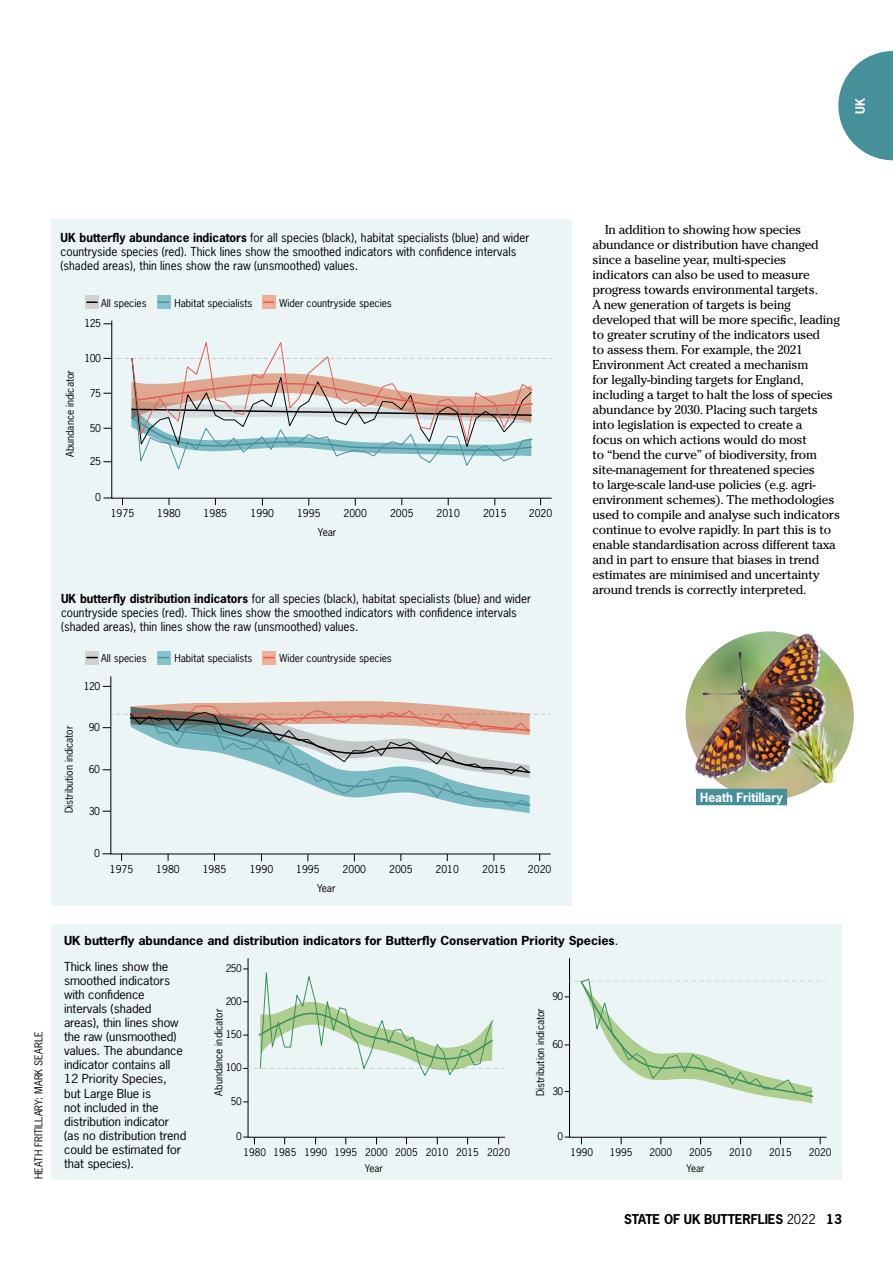
<style>
.page{position:relative;width:893px;height:1263px;background:#fff}
.page>*{position:absolute;margin:0;border:0;box-sizing:border-box;transform-origin:0 0}
.t1{font:12.75px/15px "Cheltenham Std";letter-spacing:-.02em;color:#000}
.t2{font:700 12.75px "News Gothic Std";letter-spacing:-.01em;color:#000}
.t3{font:700 12px "News Gothic Std";color:#fff}
.t4{font:11.7px/14.1px "News Gothic Std";color:#000}
.t5{font:11.7px/14.1px "News Gothic Std";color:#000;scale:1.08 1}
.t6{font:700 11.7px "News Gothic Std";color:#000;scale:1.08 1}
.t7{font:10.2px "News Gothic Std";color:#000}
.t8{font:9.9px "News Gothic Std";color:#000}
.s1{font-weight:700}
.s2{font-weight:400}
</style>
<div class="page">
<div style="left:51px;top:219px;width:520px;height:686px;background:#ecf5f6"></div>
<div style="left:51px;top:924px;width:791px;height:255px;background:#ecf5f6"></div>
<img style="left:686px;top:631px;width:168px;height:169px;border-radius:84px">
<div style="left:696px;top:789px;width:91px;height:16px;background:#46909a"></div>
<img style="left:686px;top:631px;width:156px;height:152px">
<svg style="left:838px;top:51px;width:55px;height:109px"></svg>
<svg style="left:111px;top:320px;width:441px;height:179px"></svg>
<div style="left:85px;top:295px;width:14px;height:14px;background:#d1d1cf"></div>
<svg style="left:87px;top:301px;width:10px;height:2px"></svg>
<div style="left:157px;top:295px;width:13px;height:14px;background:#86c2cc"></div>
<svg style="left:158px;top:301px;width:11px;height:2px"></svg>
<div style="left:262px;top:295px;width:13px;height:14px;background:#f2af97"></div>
<svg style="left:264px;top:301px;width:10px;height:2px"></svg>
<svg style="left:131px;top:462px;width:402px;height:9px"></svg>
<svg style="left:104px;top:339px;width:448px;height:123px"></svg>
<svg style="left:110px;top:676px;width:441px;height:179px"></svg>
<svg style="left:103px;top:701px;width:448px;height:112px"></svg>
<svg style="left:247px;top:958px;width:259px;height:180px"></svg>
<svg style="left:243px;top:962px;width:261px;height:115px"></svg>
<svg style="left:569px;top:958px;width:258px;height:180px"></svg>
<svg style="left:565px;top:978px;width:260px;height:125px"></svg>
<svg style="left:85px;top:651px;width:14px;height:13px"></svg>
<svg style="left:157px;top:651px;width:13px;height:13px"></svg>
<svg style="left:262px;top:651px;width:13px;height:13px"></svg>
<p class="t3" style="left:852px;top:114px;width:17px;rotate:-90deg">UK</p>
<p class="t7" style="left:32px;top:1179px;width:149px;rotate:-90deg">HEATH FRITILLARY: MARK SEARLE</p>
<p class="t4" style="left:61px;top:230px;width:470px"><span class="s1">UK butterfly abundance indicators</span> for all species (black), habitat specialists (blue) and wider countryside species (red). Thick lines show the smoothed indicators with confidence intervals (shaded areas), thin lines show the raw (unsmoothed) values.</p>
<p class="t7" style="left:101px;top:297px;width:47px">All species</p>
<p class="t7" style="left:174px;top:297px;width:79px">Habitat specialists</p>
<p class="t7" style="left:279px;top:297px;width:114px">Wider countryside species</p>
<p class="t7" style="left:85px;top:317px;width:18px">125</p>
<p class="t7" style="left:63px;top:457px;width:88px;rotate:-90deg">Abundance indicator</p>
<p class="t7" style="left:85px;top:351px;width:18px">100</p>
<p class="t7" style="left:90px;top:386px;width:13px">75</p>
<p class="t7" style="left:90px;top:421px;width:13px">50</p>
<p class="t7" style="left:90px;top:455px;width:13px">25</p>
<p class="t7" style="left:95px;top:491px;width:7px">0</p>
<p class="t7" style="left:111px;top:507px;width:25px">1975</p>
<p class="t7" style="left:157px;top:507px;width:25px">1980</p>
<p class="t7" style="left:204px;top:507px;width:25px">1985</p>
<p class="t7" style="left:251px;top:507px;width:25px">1990</p>
<p class="t7" style="left:297px;top:507px;width:25px">1995</p>
<p class="t7" style="left:344px;top:507px;width:25px">2000</p>
<p class="t7" style="left:390px;top:507px;width:25px">2005</p>
<p class="t7" style="left:436px;top:507px;width:25px">2010</p>
<p class="t7" style="left:483px;top:507px;width:25px">2015</p>
<p class="t7" style="left:529px;top:507px;width:25px">2020</p>
<p class="t7" style="left:318px;top:526px;width:20px">Year</p>
<p class="t4" style="left:61px;top:592px;width:472px"><span class="s1">UK butterfly distribution indicators</span> for all species (black), habitat specialists (blue) and wider countryside species (red). Thick lines show the smoothed indicators with confidence intervals (shaded areas), thin lines show the raw (unsmoothed) values.</p>
<p class="t7" style="left:101px;top:652px;width:47px">All species</p>
<p class="t7" style="left:174px;top:652px;width:79px">Habitat specialists</p>
<p class="t7" style="left:279px;top:652px;width:114px">Wider countryside species</p>
<p class="t7" style="left:106px;top:652px;width:4px">l</p>
<p class="t7" style="left:170px;top:652px;width:79px">Habitat specialists</p>
<p class="t7" style="left:85px;top:672px;width:18px">125</p>
<p class="t7" style="left:84px;top:679px;width:18px">120</p>
<p class="t7" style="left:63px;top:812px;width:88px;rotate:-90deg">Abundance indicator</p>
<p class="t7" style="left:62px;top:813px;width:50px;rotate:-90deg">Distribution</p>
<p class="t7" style="left:89px;top:721px;width:13px">90</p>
<p class="t7" style="left:89px;top:763px;width:13px">60</p>
<p class="t7" style="left:89px;top:804px;width:13px">30</p>
<p class="t7" style="left:90px;top:810px;width:13px">25</p>
<p class="t7" style="left:95px;top:846px;width:7px">0</p>
<p class="t7" style="left:111px;top:862px;width:25px">1975</p>
<p class="t7" style="left:157px;top:862px;width:25px">1980</p>
<p class="t7" style="left:204px;top:862px;width:25px">1985</p>
<p class="t7" style="left:251px;top:862px;width:25px">1990</p>
<p class="t7" style="left:297px;top:862px;width:25px">1995</p>
<p class="t7" style="left:344px;top:862px;width:25px">2000</p>
<p class="t7" style="left:390px;top:862px;width:25px">2005</p>
<p class="t7" style="left:436px;top:862px;width:25px">2010</p>
<p class="t7" style="left:483px;top:862px;width:25px">2015</p>
<p class="t7" style="left:529px;top:862px;width:25px">2020</p>
<p class="t7" style="left:318px;top:881px;width:20px">Year</p>
<p class="t1" style="left:592px;top:222px;width:249px;text-indent:13px">In addition to showing how species abundance or distribution have changed since a baseline year, multi-species indicators can also be used to measure progress towards environmental targets.<br>A new generation of targets is being developed that will be more specific, leading to greater scrutiny of the indicators used<br>to assess them. For example, the 2021<br>Environment Act created a mechanism<br>for legally-binding targets for England, including a target to halt the loss of species abundance by 2030. Placing such targets into legislation is expected to create a<br>focus on which actions would do most<br>to “bend the curve” of biodiversity, from site-management for threatened species<br>to large-scale land-use policies (e.g. agri&shy;environment schemes). The methodologies used to compile and analyse such indicators continue to evolve rapidly. In part this is to enable standardisation across different taxa and in part to ensure that biases in trend estimates are minimised and uncertainty around trends is correctly interpreted.</p>
<p class="t3" style="left:700px;top:789px;width:84px">Heath Fritillary</p>
<p class="t6" style="left:64px;top:933px;width:515px">UK butterfly abundance and distribution indicators for Butterfly Conservation Priority Species<span class="s2">.</span></p>
<p class="t5" style="left:64px;top:959px;width:115px">Thick lines show the smoothed indicators with confidence intervals (shaded areas), thin lines show the raw (unsmoothed) values. The abundance indicator contains all<br>12 Priority Species,<br>but Large Blue is<br>not included in the distribution indicator (as no distribution trend could be estimated for that species).</p>
<p class="t8" style="left:226px;top:962px;width:17px">250</p>
<p class="t8" style="left:226px;top:995px;width:17px">200</p>
<p class="t7" style="left:212px;top:1095px;width:88px;rotate:-90deg">Abundance indicator</p>
<p class="t8" style="left:226px;top:1028px;width:17px">150</p>
<p class="t8" style="left:226px;top:1061px;width:17px">100</p>
<p class="t8" style="left:231px;top:1095px;width:12px">50</p>
<p class="t8" style="left:236px;top:1130px;width:7px">0</p>
<p class="t8" style="left:243px;top:1146px;width:268px">1980 1985 1990 1995 2000 2005 2010 2015 2020</p>
<p class="t8" style="left:365px;top:1161px;width:20px">Year</p>
<p class="t7" style="left:534px;top:1096px;width:89px;rotate:-90deg">Distribution indicator</p>
<p class="t8" style="left:552px;top:990px;width:12px">90</p>
<p class="t8" style="left:552px;top:1038px;width:12px">60</p>
<p class="t8" style="left:552px;top:1084px;width:12px">30</p>
<p class="t8" style="left:558px;top:1130px;width:7px">0</p>
<p class="t8" style="left:570px;top:1146px;width:24px">1990</p>
<p class="t8" style="left:610px;top:1146px;width:24px">1995</p>
<p class="t8" style="left:649px;top:1146px;width:24px">2000</p>
<p class="t8" style="left:689px;top:1146px;width:24px">2005</p>
<p class="t8" style="left:729px;top:1146px;width:24px">2010</p>
<p class="t8" style="left:769px;top:1146px;width:24px">2015</p>
<p class="t8" style="left:809px;top:1146px;width:24px">2020</p>
<p class="t8" style="left:686px;top:1161px;width:20px">Year</p>
<p class="t2" style="left:624px;top:1211px;width:219px">STATE OF UK BUTTERFLIES <span class="s2">2022</span> 13</p>
</div>
